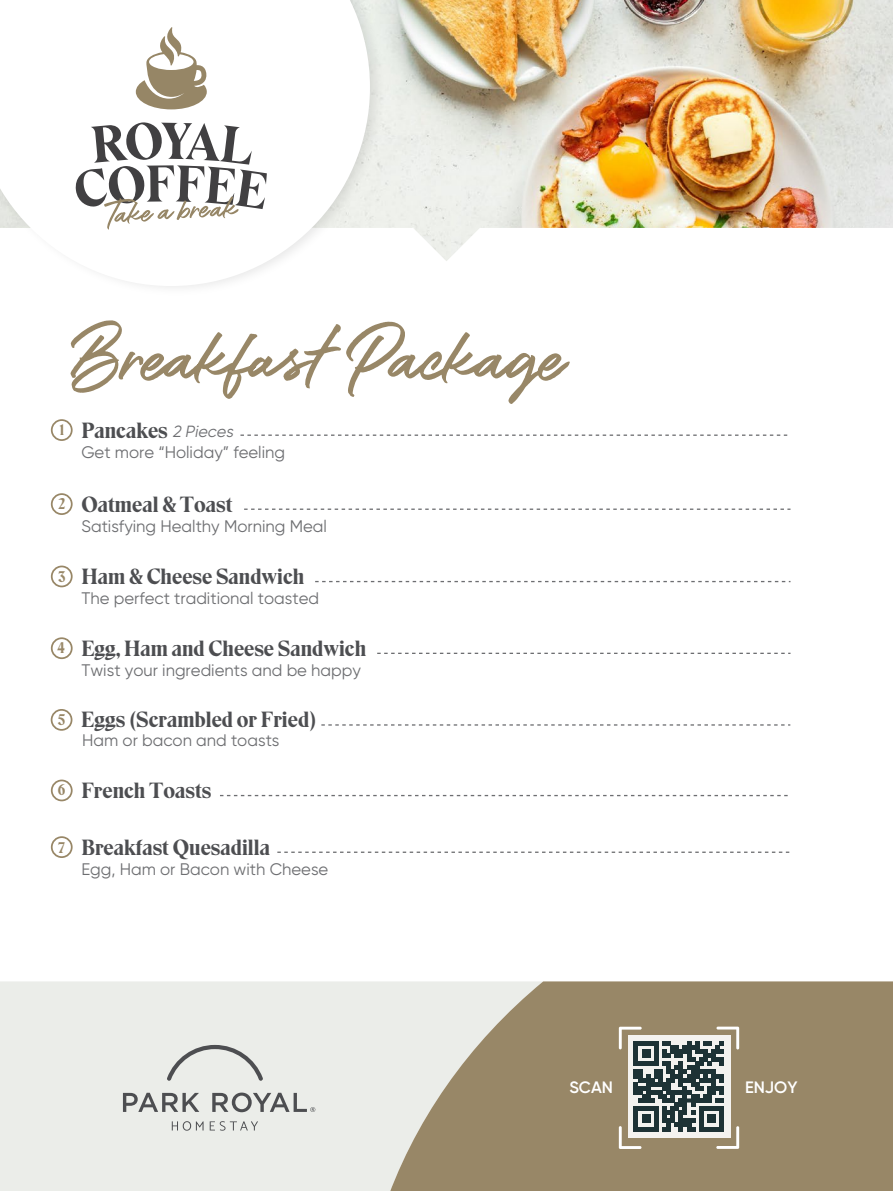
<style>
.page{position:relative;width:893px;height:1191px;background:#fff}
.page>*{position:absolute;margin:0;border:0;box-sizing:border-box;transform-origin:0 0}
.t1{font:500 21.88px "Eksell Display";color:#4d4e51}
.t2{font:16.8px "Gilroy";color:#6d6e71}
.t3{font:600 16.45px "Gilroy";color:#fff}
.t4{font:italic 16.28px "Gilroy";color:#6d6e71}
.t5{font:500 15.4px "Eksell Display";color:#988767}
.s1{font-size:15.4px;color:#988767}
</style>
<div class="page">
<div style="left:0;top:981px;width:383px;height:210px;background:#ebede9"></div>
<svg style="left:383px;top:981px;width:510px;height:210px;background:#a5977c"></svg>
<svg style="left:240px;top:434px;width:548px;height:2px"></svg>
<svg style="left:244px;top:508px;width:546px;height:2px"></svg>
<svg style="left:315px;top:581px;width:475px;height:1px"></svg>
<div style="left:51px;top:419px;width:22px;height:22px;border:2px solid #988767;border-radius:50%"></div>
<div style="left:51px;top:493px;width:22px;height:22px;border:2px solid #988767;border-radius:50%"></div>
<div style="left:51px;top:565px;width:22px;height:22px;border:2px solid #988767;border-radius:50%"></div>
<svg style="left:220px;top:795px;width:568px;height:1px"></svg>
<div style="left:51px;top:779px;width:22px;height:22px;border:2px solid #988767;border-radius:50%"></div>
<svg style="left:277px;top:851px;width:513px;height:2px"></svg>
<div style="left:51px;top:836px;width:22px;height:22px;border:2px solid #988767;border-radius:50%"></div>
<img style="left:390px;top:0;width:503px;height:261px">
<svg style="left:71px;top:320px;width:499px;height:84px"></svg>
<svg style="left:619px;top:1026px;width:120px;height:123px"></svg>
<svg style="left:377px;top:652px;width:413px;height:2px"></svg>
<div style="left:51px;top:637px;width:22px;height:22px;border:2px solid #988767;border-radius:50%"></div>
<svg style="left:321px;top:724px;width:469px;height:1px"></svg>
<div style="left:51px;top:709px;width:21px;height:21px;border:2px solid #988767;border-radius:50%"></div>
<svg style="left:123px;top:1092px;width:76px;height:20px;background:#abadac"></svg>
<svg style="left:172px;top:1121px;width:32px;height:9px"></svg>
<svg style="left:210px;top:1121px;width:48px;height:9px"></svg>
<svg style="left:167px;top:1045px;width:96px;height:35px;background:#d3d5d2"></svg>
<svg style="left:212px;top:1092px;width:103px;height:20px;background:#b5b7b5"></svg>
<img style="left:154px;top:0;width:236px;height:288px">
<svg style="left:0;top:0;width:370px;height:286px"></svg>
<svg style="left:136px;top:27px;width:71px;height:82px"></svg>
<svg style="left:74px;top:122px;width:193px;height:108px"></svg>
<p class="t5" style="left:59px;top:421px;width:7px">1</p>
<h1 class="t1" style="left:81px;top:417px;width:88px">Pancakes</h1>
<p class="t2" style="left:81px;top:442px;width:205px">Get more “Holiday” feeling</p>
<p class="t4" style="left:172px;top:421px;width:66px">2 Pieces</p>
<p class="t5" style="left:58px;top:495px;width:8px">2</p>
<p class="t5" style="left:58px;top:568px;width:9px">3</p>
<h1 class="t1" style="left:81px;top:491px;width:153px">Oatmeal &amp; Toast</h1>
<p class="t2" style="left:81px;top:516px;width:247px">Satisfying Healthy Morning Meal</p>
<h1 class="t1" style="left:81px;top:564px;width:224px">Ham &amp; Cheese Sandwich</h1>
<p class="t2" style="left:81px;top:588px;width:239px">The perfect traditional toasted</p>
<p class="t5" style="left:57px;top:639px;width:9px">4</p>
<h1 class="t1" style="left:81px;top:635px;width:286px">Egg, Ham and Cheese Sandwich</h1>
<p class="t2" style="left:81px;top:660px;width:281px">Twist your ingredients and be happy</p>
<h1 class="t1" style="left:58px;top:707px;width:260px"><span class="s1">5</span> Eggs (Scrambled or Fried)</h1>
<p class="t2" style="left:82px;top:730px;width:199px">Ham or bacon and toasts</p>
<h1 class="t1" style="left:58px;top:778px;width:155px"><span class="s1">6</span> French Toasts</h1>
<h1 class="t1" style="left:58px;top:834px;width:213px"><span class="s1">7</span> Breakfast Quesadilla</h1>
<p class="t2" style="left:81px;top:859px;width:248px">Egg, Ham or Bacon with Cheese</p>
<p class="t3" style="left:569px;top:1076px;width:45px">SCAN</p>
<p class="t3" style="left:745px;top:1076px;width:54px">ENJOY</p>
</div>
